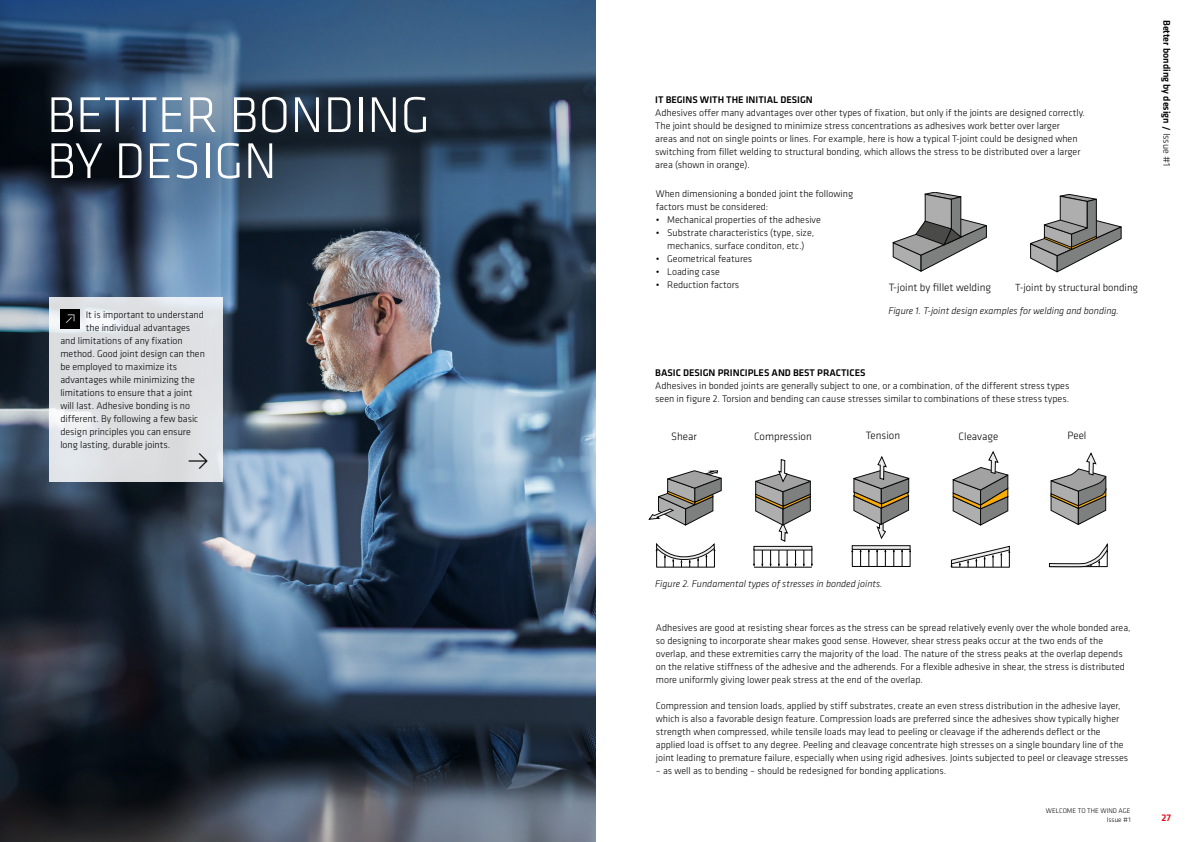
<style>
.page{position:relative;width:1191px;height:842px;background:#fff}
.page>*{position:absolute;margin:0;border:0;box-sizing:border-box;transform-origin:0 0}
.t1{font:300 52px/46px "Klavika";color:#fff}
.t2{font:300 24px "Klavika";color:#000}
.t3{font:300 14.2px "Klavika";color:#fff}
.t4{font:300 11px "Klavika";color:#000}
.t5{font:300 10.7px "Klavika";color:#000}
.t6{font:300 10px/13px "Klavika";color:#000}
.t7{font:italic 300 10px "Klavika";color:#000}
.t8{font:500 10px "Klavika";color:#000}
.t9{font:500 10px "Klavika";color:#e30613}
.t10{font:300 7px/8.4px "Klavika";color:#000;text-align:right}
.s1{font-weight:300}
</style>
<div class="page">
<img style="left:0;top:0;width:595px;height:842px">
<svg style="left:49px;top:298px;width:173px;height:184px;background:#dee1e3"></svg>
<div style="left:60px;top:309px;width:20px;height:20px;background:#000"></div>
<svg style="left:892px;top:192px;width:95px;height:80px"></svg>
<svg style="left:1030px;top:194px;width:91px;height:78px"></svg>
<svg style="left:648px;top:470px;width:73px;height:55px"></svg>
<svg style="left:655px;top:543px;width:60px;height:24px"></svg>
<hr style="left:656px;top:567px;width:58px;height:1px;background:#000">
<svg style="left:753px;top:459px;width:60px;height:108px"></svg>
<hr style="left:754px;top:567px;width:58px;height:1px;background:#000">
<div style="left:754px;top:546px;width:58px;height:4px;border:1px solid #090909"></div>
<svg style="left:853px;top:456px;width:56px;height:83px"></svg>
<svg style="left:851px;top:549px;width:2px;height:17px"></svg>
<svg style="left:859px;top:549px;width:2px;height:17px"></svg>
<svg style="left:867px;top:549px;width:3px;height:17px"></svg>
<svg style="left:876px;top:549px;width:2px;height:17px"></svg>
<svg style="left:884px;top:549px;width:2px;height:17px"></svg>
<svg style="left:892px;top:549px;width:2px;height:17px"></svg>
<svg style="left:901px;top:549px;width:2px;height:17px"></svg>
<svg style="left:909px;top:549px;width:2px;height:17px"></svg>
<hr style="left:852px;top:566px;width:58px;height:1px;background:#000">
<div style="left:852px;top:545px;width:58px;height:4px;border:1px solid #090909"></div>
<svg style="left:952px;top:451px;width:56px;height:74px"></svg>
<hr style="left:951px;top:567px;width:58px;height:1px;background:#000">
<svg style="left:950px;top:546px;width:60px;height:21px"></svg>
<svg style="left:1050px;top:452px;width:56px;height:73px"></svg>
<svg style="left:1049px;top:544px;width:59px;height:23px"></svg>
<h1 class="t1" style="left:47px;top:91px;width:385px">BETTER BONDING<br>BY DESIGN</h1>
<p class="t8" style="left:655px;top:93px;width:159px">IT BEGINS WITH THE INITIAL DESIGN</p>
<p class="t6" style="left:655px;top:106px;width:431px">Adhesives offer many advantages over other types of fixation, but only if the joints are designed correctly.<br>The joint should be designed to minimize stress concentrations as adhesives work better over larger<br>areas and not on single points or lines. For example, here is how a typical T-joint could be designed when switching from fillet welding to structural bonding, which allows the stress to be distributed over a larger area (shown in orange).</p>
<p class="t6" style="left:86px;top:308px;width:120px">It is important to understand</p>
<p class="t6" style="left:86px;top:321px;width:106px">the individual advantages</p>
<p class="t6" style="left:60px;top:334px;width:124px">and limitations of any fixation</p>
<p class="t6" style="left:60px;top:347px;width:146px">method. Good joint design can then</p>
<p class="t6" style="left:60px;top:360px;width:118px">be employed to maximize its</p>
<p class="t6" style="left:60px;top:373px;width:136px">advantages while minimizing the</p>
<p class="t6" style="left:60px;top:386px;width:134px">limitations to ensure that a joint</p>
<p class="t6" style="left:60px;top:399px;width:131px">will last. Adhesive bonding is no</p>
<p class="t6" style="left:60px;top:412px;width:139px">different. By following a few basic</p>
<p class="t6" style="left:60px;top:425px;width:132px">design principles you can ensure</p>
<p class="t6" style="left:60px;top:438px;width:111px">long lasting, durable joints.</p>
<h3 class="t3" style="left:65px;top:311px;width:12px">•</h3>
<h2 class="t2" style="left:187px;top:446px;width:23px">•</h2>
<p class="t6" style="left:656px;top:188px;width:199px">When dimensioning a bonded joint the following factors must be considered:</p>
<p class="t6" style="left:656px;top:214px;width:167px">• Mechanical properties of the adhesive</p>
<p class="t6" style="left:656px;top:227px;width:160px;text-align:center">• Substrate characteristics (type, size, mechanics, surface conditon, etc.)</p>
<p class="t6" style="left:656px;top:253px;width:98px">• Geometrical features</p>
<p class="t6" style="left:656px;top:266px;width:65px">• Loading case</p>
<p class="t6" style="left:656px;top:279px;width:85px">• Reduction factors</p>
<p class="t4" style="left:888px;top:281px;width:104px">T-joint by fillet welding</p>
<p class="t5" style="left:1015px;top:281px;width:124px">T-joint by structural bonding</p>
<p class="t7" style="left:888px;top:304px;width:232px">Figure 1. T-joint design examples for welding and bonding.</p>
<p class="t8" style="left:655px;top:366px;width:212px">BASIC DESIGN PRINCIPLES AND BEST PRACTICES</p>
<p class="t6" style="left:655px;top:379px;width:415px">Adhesives in bonded joints are generally subject to one, or a combination, of the different stress types seen in figure 2. Torsion and bending can cause stresses similar to combinations of these stress types.</p>
<p class="t4" style="left:671px;top:430px;width:27px">Shear</p>
<p class="t4" style="left:754px;top:430px;width:59px">Compression</p>
<p class="t4" style="left:866px;top:429px;width:36px">Tension</p>
<p class="t4" style="left:958px;top:430px;width:41px">Cleavage</p>
<p class="t4" style="left:1067px;top:430px;width:21px">Peel</p>
<p class="t8" style="left:1173px;top:20px;width:148px;rotate:90deg">Better bonding by design / <span class="s1">Issue #1</span></p>
<p class="t7" style="left:655px;top:577px;width:229px">Figure 2. Fundamental types of stresses in bonded joints.</p>
<p class="t6" style="left:656px;top:621px;width:476px">Adhesives are good at resisting shear forces as the stress can be spread relatively evenly over the whole bonded area, so designing to incorporate shear makes good sense. However, shear stress peaks occur at the two ends of the overlap, and these extremities carry the majority of the load. The nature of the stress peaks at the overlap depends on the relative stiffness of the adhesive and the adherends. For a flexible adhesive in shear, the stress is distributed more uniformly giving lower peak stress at the end of the overlap.</p>
<p class="t6" style="left:656px;top:699px;width:474px">Compression and tension loads, applied by stiff substrates, create an even stress distribution in the adhesive layer, which is also a favorable design feature. Compression loads are preferred since the adhesives show typically higher strength when compressed, while tensile loads may lead to peeling or cleavage if the adherends deflect or the applied load is offset to any degree. Peeling and cleavage concentrate high stresses on a single boundary line of the joint leading to premature failure, especially when using rigid adhesives. Joints subjected to peel or cleavage stresses</p>
<p class="t6" style="left:656px;top:764px;width:292px">– as well as to bending – should be redesigned for bonding applications.</p>
<p class="t10" style="left:1046px;top:807px;width:86px">WELCOME TO THE WIND AGE<br>Issue #1</p>
<p class="t9" style="left:1161px;top:811px;width:11px">27</p>
</div>
